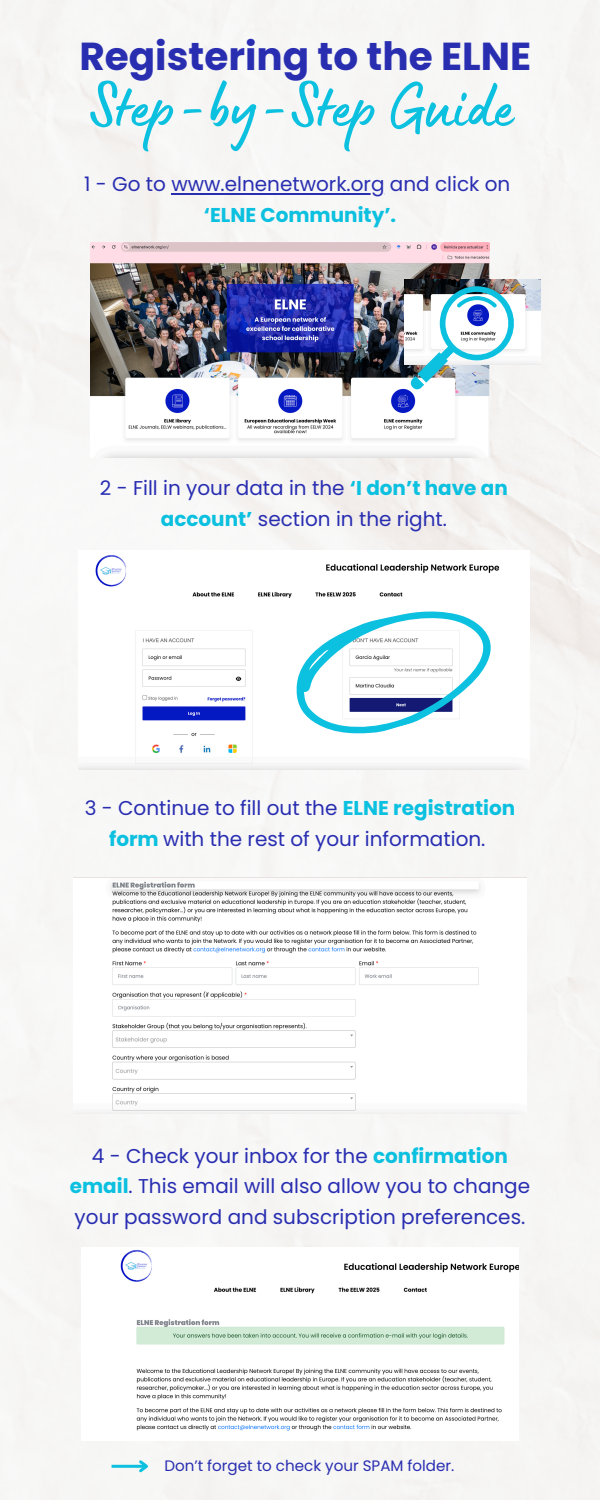
<style>
.page{position:relative;width:600px;height:1500px;background:#f6f6f5}
.page>*{position:absolute;margin:0;border:0;box-sizing:border-box;transform-origin:0 0}
.t1{font:66px "Lumios Marker";color:#0cc0df}
.t2{font:700 39px "Poppins";color:#292eb1}
.t3{font:20px/30.8px "Poppins";color:#292eb1;text-align:center}
.t4{font:700 20px "Poppins";color:#0cc0df}
.t5{font:15.1px "Poppins";color:#292eb1}
.s1{font-weight:700;color:#0cc0df}
</style>
<div class="page">
<hr style="left:171px;top:193px;width:214px;height:1px;background:#292eb1">
<img style="left:91px;top:242px;width:398px;height:216px">
<img style="left:405px;top:279px;width:135px;height:85px">
<svg style="left:410px;top:286px;width:107px;height:104px"></svg>
<img style="left:78px;top:551px;width:451px;height:218px">
<svg style="left:280px;top:589px;width:228px;height:164px"></svg>
<img style="left:74px;top:877px;width:453px;height:236px">
<img style="left:82px;top:1247px;width:436px;height:193px">
<hr style="left:112px;top:1465px;width:35px;height:3px;background:#0cc0df">
<svg style="left:136px;top:1458px;width:16px;height:17px"></svg>
<h3 class="t2" style="left:79px;top:29px;width:453px">Registering to the ELNE</h3>
<p class="t1" style="left:88px;top:85px;width:426px">Step-by-Step Guide</p>
<h2 class="t3" style="left:84px;top:169px;width:428px">1 - Go to www.elnenetwork.org and click on</h2>
<h1 class="t4" style="left:204px;top:201px;width:194px">‘ELNE Community’.</h1>
<p class="t3" style="left:100px;top:473px;width:410px">2 - Fill in your data in the <span class="s1">‘I don’t have an account’</span> section in the right.</p>
<p class="t3" style="left:85px;top:793px;width:432px">3 - Continue to fill out the <span class="s1">ELNE registration form</span> with the rest of your information.</p>
<p class="t3" style="left:70px;top:1140px;width:462px">4 - Check your inbox for the <span class="s1">confirmation email</span>. This email will also allow you to change your password and subscription preferences.</p>
<h3 class="t5" style="left:164px;top:1455px;width:291px">Don’t forget to check your SPAM folder.</h3>
</div>
